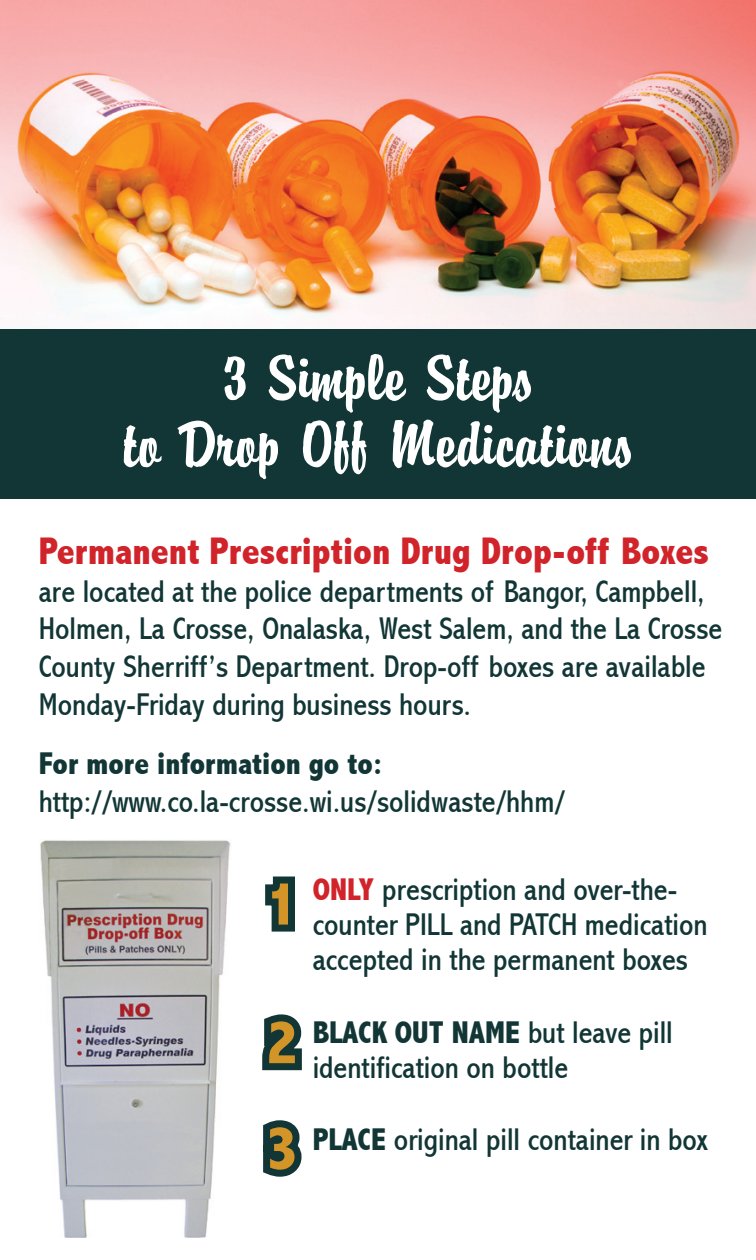
<style>
.page{position:relative;width:756px;height:1260px;background:#fff}
.page>*{position:absolute;margin:0;border:0;box-sizing:border-box;transform-origin:0 0}
.t1{font:70px/66.5px "Brody DTC";color:#fff;text-align:center}
.t2{font:800 condensed 63px/138.6px "Abadi";color:#d49528}
.t3{font:800 condensed 38.5px "Abadi";color:#d1232a}
.t4{font:condensed 31.5px/37.8px "Abadi";color:#113635}
.t5{font:800 condensed 31.5px "Abadi";color:#113635}
.s1{font-weight:800;color:#d1232a}
.s2{font-weight:800}
</style>
<div class="page">
<img style="left:0;top:0;width:756px;height:329px">
<div style="left:0;top:329px;width:756px;height:170px;background:#113635"></div>
<img style="left:40px;top:840px;width:191px;height:398px">
<svg style="left:265px;top:876px;width:30px;height:56px;background:#365554"></svg>
<svg style="left:262px;top:1014px;width:40px;height:57px;background:#30504f"></svg>
<svg style="left:263px;top:1120px;width:39px;height:57px;background:#355453"></svg>
<h1 class="t1" style="left:123px;top:343px;width:512px">3 Simple Steps<br>to Drop Off Medications</h1>
<p class="t3" style="left:39px;top:529px;width:672px">Permanent Prescription Drug Drop-off Boxes</p>
<p class="t4" style="left:39px;top:573px;width:685px">are located at the police departments of Bangor, Campbell, Holmen, La Crosse, Onalaska, West Salem, and the La Crosse County Sherriff’s Department. Drop-off boxes are available Monday-Friday during business hours.</p>
<p class="t5" style="left:39px;top:745px;width:345px">For more information go to:</p>
<p class="t4" style="left:39px;top:783px;width:528px">http://www.co.la-crosse.wi.us/solidwaste/hhm/</p>
<h2 class="t2" style="left:266px;top:834px;width:34px">1<br>2</h2>
<p class="t4" style="left:313px;top:872px;width:396px;line-height:35px"><span class="s1">ONLY</span> prescription and over-the&shy;counter PILL and PATCH medication accepted in the permanent boxes</p>
<p class="t4" style="left:313px;top:1015px;width:362px;line-height:35px"><span class="s2">BLACK OUT NAME</span> but leave pill identification on bottle</p>
<h2 class="t2" style="left:266px;top:1079px;width:34px">3</h2>
<p class="t4" style="left:313px;top:1122px;width:397px"><span class="s2">PLACE</span> original pill container in box</p>
</div>
